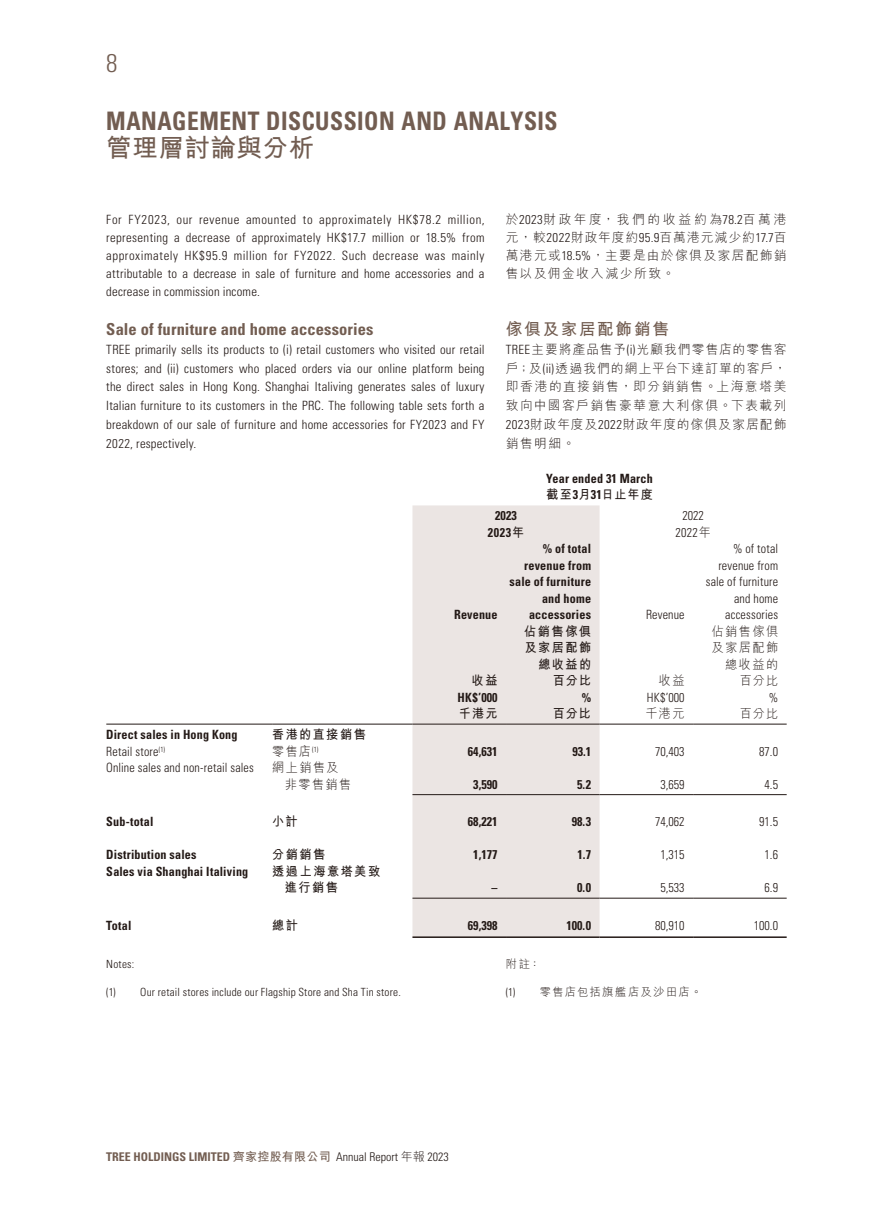
<style>
.page{position:relative;width:893px;height:1212px;background:#fff}
.page>*{position:absolute;margin:0;border:0;box-sizing:border-box;transform-origin:0 0}
.t1{font:700 condensed 25.5px "Univers LT Std";letter-spacing:.02em;color:#725d51;scale:.92 1}
.t2{font:700 25.5px "M Hei HK";letter-spacing:.02em;color:#725d51}
.t3{font:300 condensed 25.5px "Univers LT Std";color:#725d51}
.t4{font:700 condensed 16.5px "Univers LT Std";letter-spacing:.01em;color:#725d51}
.t5{font:700 16.5px "M Hei HK";letter-spacing:.11em;color:#725d51}
.t6{font:300 condensed 12.75px/18.8px "Univers LT Std";letter-spacing:.015em;color:#231916;text-align:justify}
.t7{font:700 condensed 12.75px/16.5px "Univers LT Std";letter-spacing:.015em;color:#231916;text-align:right;scale:.95 1}
.t8{font:300 12.75px/18.8px "M Hei HK";letter-spacing:.105em;color:#231916;text-align:justify}
.t9{font:300 condensed 12.75px/16.5px "Univers LT Std";letter-spacing:.015em;color:#231916;text-align:right;scale:.95 1}
.t10{font:700 12.75px/16.5px "M Hei HK";letter-spacing:.12em;color:#231916;text-align:right;scale:.95 1}
.t11{font:300 12.75px/16.5px "M Hei HK";letter-spacing:.125em;color:#231916;text-align:right;scale:.95 1}
.t12{font:300 12.75px "M Hei HK";letter-spacing:.105em;color:#231916;scale:.95 1}
.t13{font:700 condensed 12px "Univers LT Std";color:#725d51}
.t14{font:300 condensed 11.25px "Univers LT Std";letter-spacing:.02em;color:#231916}
.t15{font:300 11.25px "M Hei HK";letter-spacing:.12em;color:#231916}
.s1{font-family:"Univers LT Std";font-stretch:condensed}
.s2{font-family:"M Hei HK";font-stretch:normal}
.s3{font-weight:300;color:#231916}
.s4{font-family:"M Hei HK";font-weight:300;font-stretch:normal;color:#231916}
</style>
<div class="page">
<div style="left:412px;top:505px;width:188px;height:431px;background:#ebe5e3"></div>
<hr style="left:106px;top:724px;width:166px;height:1px;background:#231916">
<hr style="left:272px;top:724px;width:140px;height:1px;background:#231916">
<hr style="left:412px;top:724px;width:94px;height:1px;background:#231916">
<hr style="left:506px;top:724px;width:94px;height:1px;background:#231916">
<hr style="left:600px;top:724px;width:93px;height:1px;background:#231916">
<hr style="left:693px;top:724px;width:94px;height:1px;background:#231916">
<hr style="left:412px;top:794px;width:94px;height:1px;background:#231916">
<hr style="left:506px;top:794px;width:94px;height:1px;background:#231916">
<hr style="left:600px;top:794px;width:93px;height:1px;background:#231916">
<hr style="left:693px;top:794px;width:94px;height:1px;background:#231916">
<hr style="left:412px;top:898px;width:94px;height:1px;background:#231916">
<hr style="left:506px;top:898px;width:94px;height:1px;background:#231916">
<hr style="left:600px;top:898px;width:93px;height:1px;background:#231916">
<hr style="left:693px;top:898px;width:94px;height:1px;background:#231916">
<hr style="left:412px;top:936px;width:94px;height:2px;background:#231916">
<hr style="left:506px;top:936px;width:94px;height:2px;background:#231916">
<hr style="left:600px;top:936px;width:93px;height:2px;background:#231916">
<hr style="left:693px;top:936px;width:94px;height:2px;background:#231916">
<h1 class="t3" style="left:106px;top:47px;width:13px">8</h1>
<h1 class="t1" style="left:106px;top:105px;width:492px">MANAGEMENT DISCUSSION AND ANALYSIS</h1>
<h1 class="t2" style="left:106px;top:129px;width:209px">管理層討論與分析</h1>
<p class="t6" style="left:106px;top:211px;width:380px;line-height:18px">For FY2023, our revenue amounted to approximately HK$78.2 million, representing a decrease of approximately HK$17.7 million or 18.5% from approximately HK$95.9 million for FY2022. Such decrease was mainly attributable to a decrease in sale of furniture and home accessories and a decrease in commission income.</p>
<p class="t4" style="left:106px;top:319px;width:269px">Sale of furniture and home accessories</p>
<p class="t6" style="left:106px;top:340px;width:380px">TREE primarily sells its products to (i) retail customers who visited our retail stores; and (ii) customers who placed orders via our online platform being the direct sales in Hong Kong. Shanghai Italiving generates sales of luxury Italian furniture to its customers in the PRC. The following table sets forth a breakdown of our sale of furniture and home accessories for FY2023 and FY 2022, respectively.</p>
<p class="t8" style="left:506px;top:210px;width:282px;line-height:18px">於<span class="s1">2023</span>財政年度，我們的收益約為<span class="s1">78.2</span>百萬港元，較<span class="s1">2022</span>財政年度約<span class="s1">95.9</span>百萬港元減少約<span class="s1">17.7</span>百萬港元或<span class="s1">18.5%</span>，主要是由於傢俱及家居配飾銷售以及佣金收入減少所致。</p>
<p class="t5" style="left:506px;top:317px;width:165px">傢俱及家居配飾銷售</p>
<p class="t8" style="left:506px;top:339px;width:282px"><span class="s1">TREE</span>主要將產品售予<span class="s1">(i)</span>光顧我們零售店的零售客戶；及<span class="s1">(ii)</span>透過我們的網上平台下達訂單的客戶，即香港的直接銷售，即分銷銷售。上海意塔美致向中國客戶銷售豪華意大利傢俱。下表載列<span class="s1">2023</span>財政年度及<span class="s1">2022</span>財政年度的傢俱及家居配飾銷售明細。</p>
<p class="t7" style="left:546px;top:470px;width:114px">Year ended 31 March</p>
<p class="t10" style="left:546px;top:485px;width:114px">截至<span class="s1">3</span>月<span class="s1">31</span>日止年度</p>
<p class="t7" style="left:495px;top:507px;width:24px">2023</p>
<p class="t9" style="left:682px;top:508px;width:24px">2022</p>
<p class="t7" style="left:488px;top:524px;width:40px">2023<span class="s2">年</span></p>
<p class="t9" style="left:675px;top:524px;width:39px">2022<span class="s2">年</span></p>
<p class="t7" style="left:454px;top:606px;width:47px">Revenue</p>
<p class="t10" style="left:472px;top:671px;width:29px">收益</p>
<p class="t7" style="left:510px;top:540px;width:87px">% of total revenue from sale of furniture and home accessories</p>
<p class="t10" style="left:524px;top:622px;width:72px">佔銷售傢俱及家居配飾總收益的百分比</p>
<p class="t9" style="left:646px;top:607px;width:42px">Revenue</p>
<p class="t12" style="left:659px;top:674px;width:29px">收益</p>
<p class="t9" style="left:706px;top:541px;width:78px">% of total revenue from sale of furniture and home accessories</p>
<p class="t11" style="left:711px;top:623px;width:72px">佔銷售傢俱及家居配飾總收益的百分比</p>
<p class="t7" style="left:458px;top:689px;width:44px">HK$’000</p>
<p class="t7" style="left:582px;top:689px;width:11px">%</p>
<p class="t9" style="left:647px;top:689px;width:41px">HK$’000</p>
<p class="t9" style="left:769px;top:689px;width:11px">%</p>
<p class="t10" style="left:459px;top:704px;width:42px">千港元</p>
<p class="t10" style="left:553px;top:704px;width:42px">百分比</p>
<p class="t12" style="left:645px;top:707px;width:43px">千港元</p>
<p class="t12" style="left:740px;top:707px;width:42px">百分比</p>
<p class="t7" style="left:106px;top:726px;width:140px">Direct sales in Hong Kong</p>
<p class="t10" style="left:272px;top:725px;width:100px">香港的直接銷售</p>
<p class="t9" style="left:106px;top:743px;width:63px">Retail store<sup>(1)</sup></p>
<p class="t12" style="left:272px;top:745px;width:50px">零售店<sup>(1)</sup></p>
<p class="t7" style="left:468px;top:743px;width:33px">64,631</p>
<p class="t7" style="left:572px;top:743px;width:21px">93.1</p>
<p class="t9" style="left:655px;top:743px;width:33px">70,403</p>
<p class="t9" style="left:759px;top:743px;width:21px">87.0</p>
<p class="t9" style="left:106px;top:760px;width:157px">Online sales and non-retail sales</p>
<p class="t11" style="left:285px;top:759px;width:71px;text-align:left;text-indent:-13px">網上銷售及非零售銷售</p>
<p class="t7" style="left:473px;top:776px;width:27px">3,590</p>
<p class="t7" style="left:577px;top:776px;width:16px">5.2</p>
<p class="t9" style="left:660px;top:776px;width:27px">3,659</p>
<p class="t9" style="left:765px;top:776px;width:16px">4.5</p>
<p class="t7" style="left:106px;top:813px;width:51px">Sub-total</p>
<p class="t10" style="left:272px;top:812px;width:28px">小計</p>
<p class="t7" style="left:468px;top:813px;width:33px">68,221</p>
<p class="t7" style="left:572px;top:813px;width:22px">98.3</p>
<p class="t9" style="left:655px;top:814px;width:33px">74,062</p>
<p class="t9" style="left:759px;top:814px;width:21px">91.5</p>
<p class="t7" style="left:106px;top:846px;width:97px">Distribution sales</p>
<p class="t10" style="left:272px;top:845px;width:57px">分銷銷售</p>
<p class="t7" style="left:473px;top:846px;width:27px">1,177</p>
<p class="t7" style="left:577px;top:846px;width:16px">1.7</p>
<p class="t9" style="left:660px;top:847px;width:27px">1,315</p>
<p class="t9" style="left:765px;top:847px;width:16px">1.6</p>
<p class="t7" style="left:106px;top:863px;width:151px">Sales via Shanghai Italiving</p>
<p class="t10" style="left:285px;top:862px;width:102px;text-align:left;text-indent:-13px">透過上海意塔美致進行銷售</p>
<p class="t7" style="left:491px;top:879px;width:8px">–</p>
<p class="t7" style="left:577px;top:879px;width:16px">0.0</p>
<p class="t9" style="left:660px;top:880px;width:27px">5,533</p>
<p class="t9" style="left:764px;top:880px;width:16px">6.9</p>
<p class="t7" style="left:106px;top:917px;width:28px">Total</p>
<p class="t10" style="left:272px;top:916px;width:28px">總計</p>
<p class="t7" style="left:468px;top:917px;width:33px">69,398</p>
<p class="t7" style="left:566px;top:917px;width:27px">100.0</p>
<p class="t9" style="left:655px;top:917px;width:33px">80,910</p>
<p class="t9" style="left:754px;top:917px;width:27px">100.0</p>
<p class="t14" style="left:106px;top:957px;width:29px">Notes:</p>
<p class="t14" style="left:106px;top:985px;width:296px">(1) Our retail stores include our Flagship Store and Sha Tin store.</p>
<p class="t15" style="left:506px;top:958px;width:36px">附註：</p>
<p class="t15" style="left:506px;top:986px;width:198px"><span class="s1">(1)</span> 零售店包括旗艦店及沙田店。</p>
<p class="t13" style="left:106px;top:1150px;width:344px">TREE HOLDINGS LIMITED <span class="s2">齊家控股有限公司</span> <span class="s3">Annual Report</span> <span class="s4">年報</span> <span class="s3">2023</span></p>
</div>
